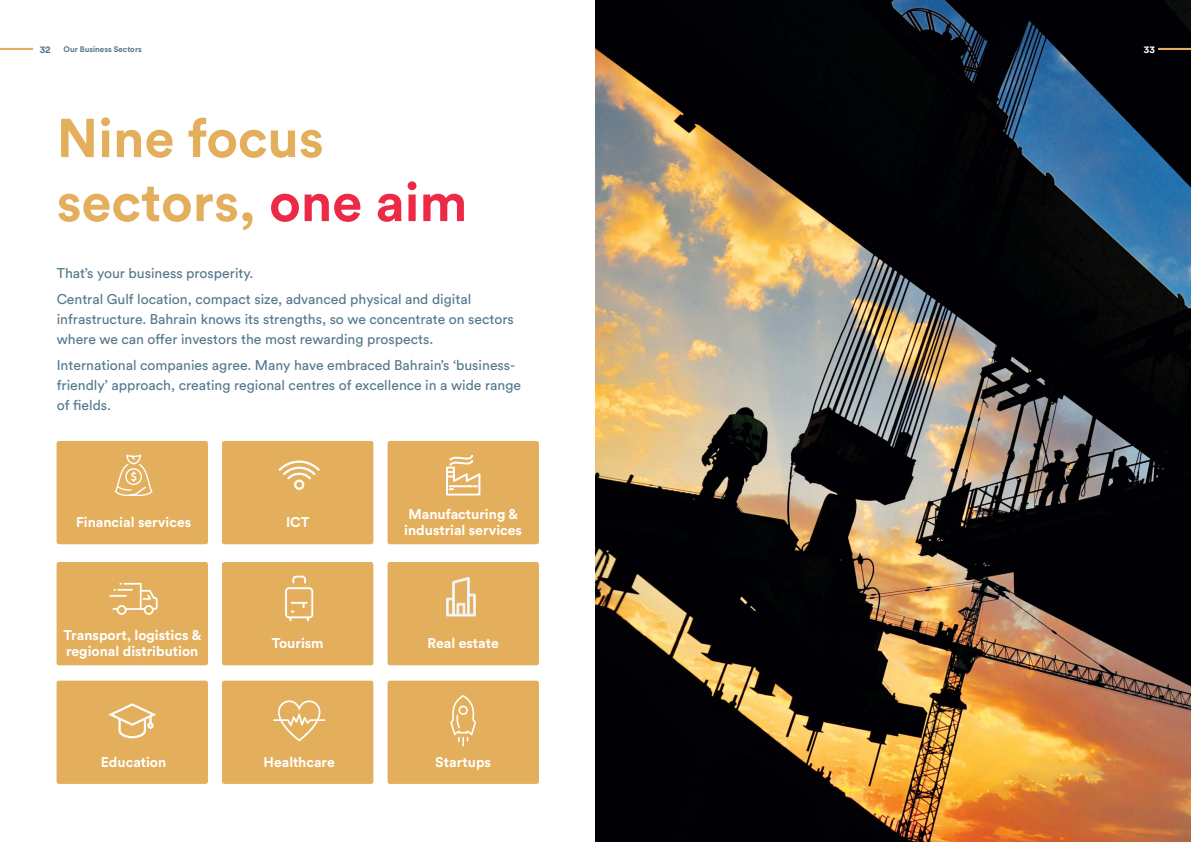
<style>
.page{position:relative;width:1191px;height:842px;background:#fff}
.page>*{position:absolute;margin:0;border:0;box-sizing:border-box;transform-origin:0 0}
.t1{font:700 54px/64px "Circular Std";color:#e4af5d}
.t2{font:14px/20px "Circular Std";color:#54778c}
.t3{font:700 14px/16px "Circular Std";color:#fff}
.t4{font:700 10px "Circular Std";color:#54778c}
.t5{font:700 10px "Circular Std";color:#fff}
.t6{font:700 8px "Circular Std";color:#54778c}
.s1{color:#ed2a46}
</style>
<div class="page">
<div style="left:222px;top:441px;width:151px;height:103px;background:#e4af5d;border-radius:2px"></div>
<div style="left:222px;top:562px;width:151px;height:103px;background:#e4af5d;border-radius:2px"></div>
<div style="left:222px;top:681px;width:151px;height:103px;background:#e4af5d;border-radius:2px"></div>
<div style="left:387px;top:441px;width:152px;height:103px;background:#e4af5d;border-radius:2px"></div>
<div style="left:387px;top:562px;width:152px;height:103px;background:#e4af5d;border-radius:2px"></div>
<div style="left:387px;top:681px;width:152px;height:103px;background:#e4af5d;border-radius:2px"></div>
<img style="left:595px;top:0;width:596px;height:842px">
<div style="left:57px;top:441px;width:151px;height:103px;background:#e4af5d;border-radius:2px"></div>
<div style="left:57px;top:562px;width:151px;height:103px;background:#e4af5d;border-radius:2px"></div>
<div style="left:57px;top:681px;width:151px;height:103px;background:#e4af5d;border-radius:2px"></div>
<svg style="left:446px;top:455px;width:34px;height:40px"></svg>
<svg style="left:109px;top:582px;width:49px;height:33px"></svg>
<svg style="left:114px;top:454px;width:39px;height:42px"></svg>
<svg style="left:446px;top:577px;width:29px;height:39px"></svg>
<svg style="left:108px;top:703px;width:48px;height:35px"></svg>
<svg style="left:285px;top:575px;width:29px;height:47px"></svg>
<svg style="left:450px;top:695px;width:26px;height:51px"></svg>
<svg style="left:273px;top:700px;width:52px;height:41px"></svg>
<svg style="left:278px;top:460px;width:42px;height:30px"></svg>
<hr style="left:0;top:48px;width:33px;height:2px;background:#e4af5d">
<hr style="left:1158px;top:48px;width:33px;height:2px;background:#e4af5d">
<p class="t4" style="left:40px;top:43px;width:12px">32</p>
<p class="t6" style="left:64px;top:44px;width:80px">Our Business Sectors</p>
<p class="t5" style="left:1143px;top:43px;width:12px">33</p>
<p class="t1" style="left:57px;top:105px;width:412px">Nine focus sectors, <span class="s1">one aim</span></p>
<p class="t2" style="left:57px;top:263px;width:198px">That’s your business prosperity.</p>
<p class="t2" style="left:57px;top:289px;width:459px">Central Gulf location, compact size, advanced physical and digital infrastructure. Bahrain knows its strengths, so we concentrate on sectors where we can offer investors the most rewarding prospects.</p>
<p class="t2" style="left:57px;top:354px;width:466px">International companies agree. Many have embraced Bahrain’s ‘business&shy;friendly’ approach, creating regional centres of excellence in a wide range of fields.</p>
<p class="t3" style="left:76px;top:514px;width:117px">Financial services</p>
<p class="t3" style="left:64px;top:627px;width:139px">Transport, logistics &amp; regional distribution</p>
<p class="t3" style="left:286px;top:514px;width:25px">ICT</p>
<p class="t3" style="left:404px;top:506px;width:119px;text-align:center">Manufacturing &amp; industrial services</p>
<p class="t3" style="left:272px;top:635px;width:53px">Tourism</p>
<p class="t3" style="left:427px;top:635px;width:73px">Real estate</p>
<p class="t3" style="left:101px;top:753px;width:67px">Education</p>
<p class="t3" style="left:264px;top:753px;width:73px">Healthcare</p>
<p class="t3" style="left:435px;top:753px;width:57px">Startups</p>
</div>
